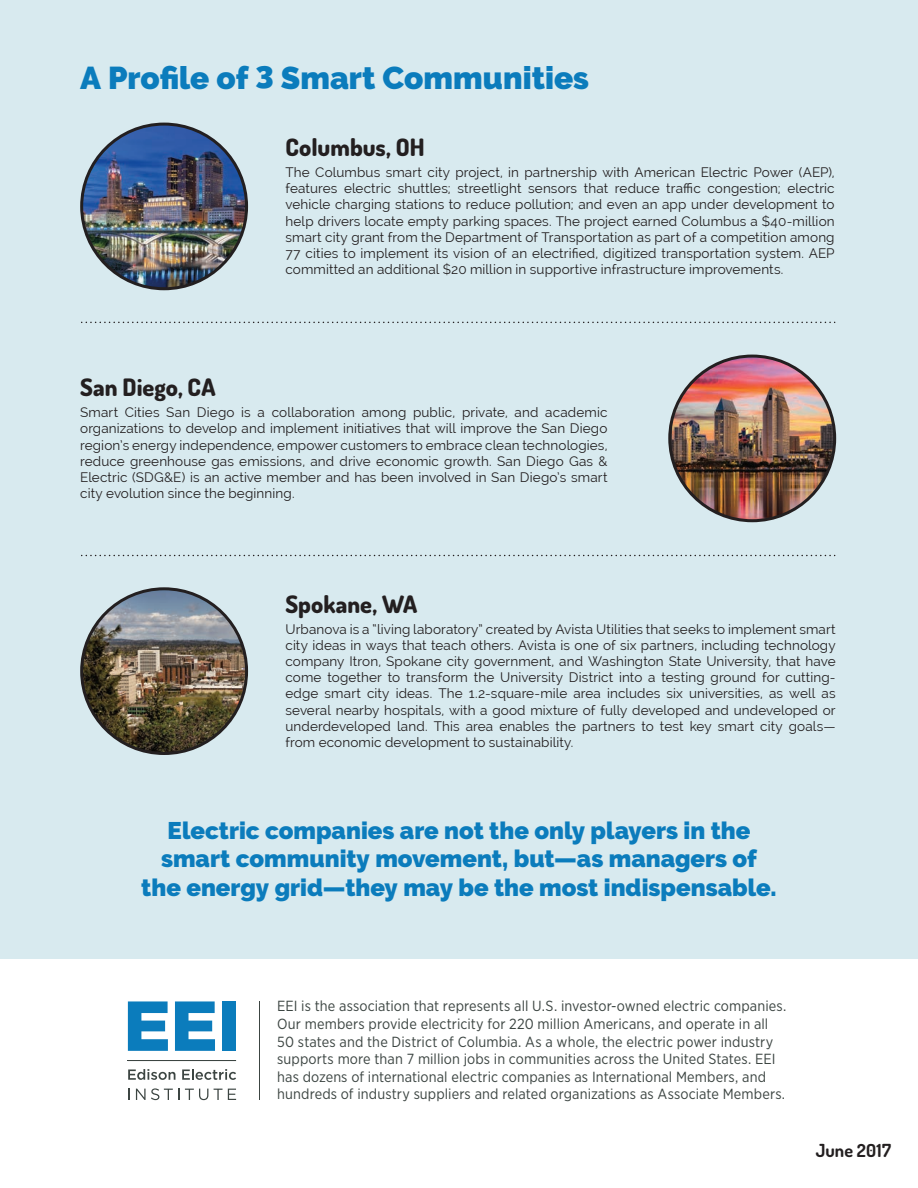
<style>
.page{position:relative;width:918px;height:1188px;background:#fff}
.page>*{position:absolute;margin:0;border:0;box-sizing:border-box;transform-origin:0 0}
.t1{font:900 31.5px "Raleway";color:#0b7cbc}
.t2{font:900 24px/28.8px "Raleway";color:#0b7cbc;text-align:center}
.t3{font:800 24px "Dosis";color:#231f20}
.t4{font:700 18px "Dosis";letter-spacing:.005em;color:#231f20}
.t5{font:14.7px/17.5px "Gotham Narrow";letter-spacing:.005em;color:#3c4542}
.t6{font:13.5px/16.2px "Raleway";letter-spacing:.01em;color:#231f20;text-align:justify}
</style>
<div class="page">
<div style="left:0;top:0;width:918px;height:958px;background:#d8eaef"></div>
<img style="left:82px;top:124px;width:165px;height:165px;border-radius:82px">
<svg style="left:82px;top:322px;width:754px;height:1px"></svg>
<svg style="left:82px;top:555px;width:754px;height:1px"></svg>
<img style="left:82px;top:589px;width:165px;height:165px;border-radius:82px">
<img style="left:670px;top:356px;width:165px;height:165px;border-radius:82px">
<svg style="left:128px;top:1001px;width:40px;height:50px"></svg>
<svg style="left:175px;top:1001px;width:40px;height:50px"></svg>
<div style="left:222px;top:1001px;width:14px;height:50px;background:#0b7cbc"></div>
<hr style="left:128px;top:1060px;width:108px;height:1px;background:#3c4542">
<svg style="left:128px;top:1089px;width:2px;height:11px"></svg>
<svg style="left:136px;top:1088px;width:72px;height:12px"></svg>
<svg style="left:214px;top:1089px;width:22px;height:11px"></svg>
<svg style="left:128px;top:1069px;width:47px;height:11px"></svg>
<svg style="left:182px;top:1069px;width:54px;height:11px"></svg>
<hr style="left:259px;top:1001px;width:1px;height:99px;background:#3c4542">
<h1 class="t1" style="left:80px;top:59px;width:510px">A Profile of 3 Smart Communities</h1>
<h2 class="t3" style="left:286px;top:132px;width:141px">Columbus, OH</h2>
<p class="t6" style="left:286px;top:164px;width:551px">The Columbus smart city project, in partnership with American Electric Power (AEP), features electric shuttles; streetlight sensors that reduce traffic congestion; electric vehicle charging stations to reduce pollution; and even an app under development to help drivers locate empty parking spaces. The project earned Columbus a $40-million smart city grant from the Department of Transportation as part of a competition among 77 cities to implement its vision of an electrified, digitized transportation system. AEP committed an additional $20 million in supportive infrastructure improvements.</p>
<h2 class="t3" style="left:80px;top:372px;width:137px">San Diego, CA</h2>
<p class="t6" style="left:80px;top:404px;width:529px">Smart Cities San Diego is a collaboration among public, private, and academic organizations to develop and implement initiatives that will improve the San Diego region’s energy independence, empower customers to embrace clean technologies, reduce greenhouse gas emissions, and drive economic growth. San Diego Gas &amp; Electric (SDG&amp;E) is an active member and has been involved in San Diego’s smart city evolution since the beginning.</p>
<h2 class="t3" style="left:286px;top:589px;width:133px">Spokane, WA</h2>
<p class="t6" style="left:286px;top:621px;width:552px">Urbanova is a “living laboratory” created by Avista Utilities that seeks to implement smart city ideas in ways that teach others. Avista is one of six partners, including technology company Itron, Spokane city government, and Washington State University, that have come together to transform the University District into a testing ground for cutting&shy;edge smart city ideas. The 1.2-square-mile area includes six universities, as well as several nearby hospitals, with a good mixture of fully developed and undeveloped or underdeveloped land. This area enables the partners to test key smart city goals— from economic development to sustainability.</p>
<h2 class="t2" style="left:141px;top:816px;width:637px">Electric companies are not the only players in the smart community movement, but—as managers of the energy grid—they may be the most indispensable.</h2>
<p class="t5" style="left:277px;top:997px;width:511px">EEI is the association that represents all U.S. investor-owned electric companies.<br>Our members provide electricity for 220 million Americans, and operate in all 50 states and the District of Columbia. As a whole, the electric power industry supports more than 7 million jobs in communities across the United States. EEI has dozens of international electric companies as International Members, and hundreds of industry suppliers and related organizations as Associate Members.</p>
<h3 class="t4" style="left:816px;top:1139px;width:77px">June 2017</h3>
</div>
